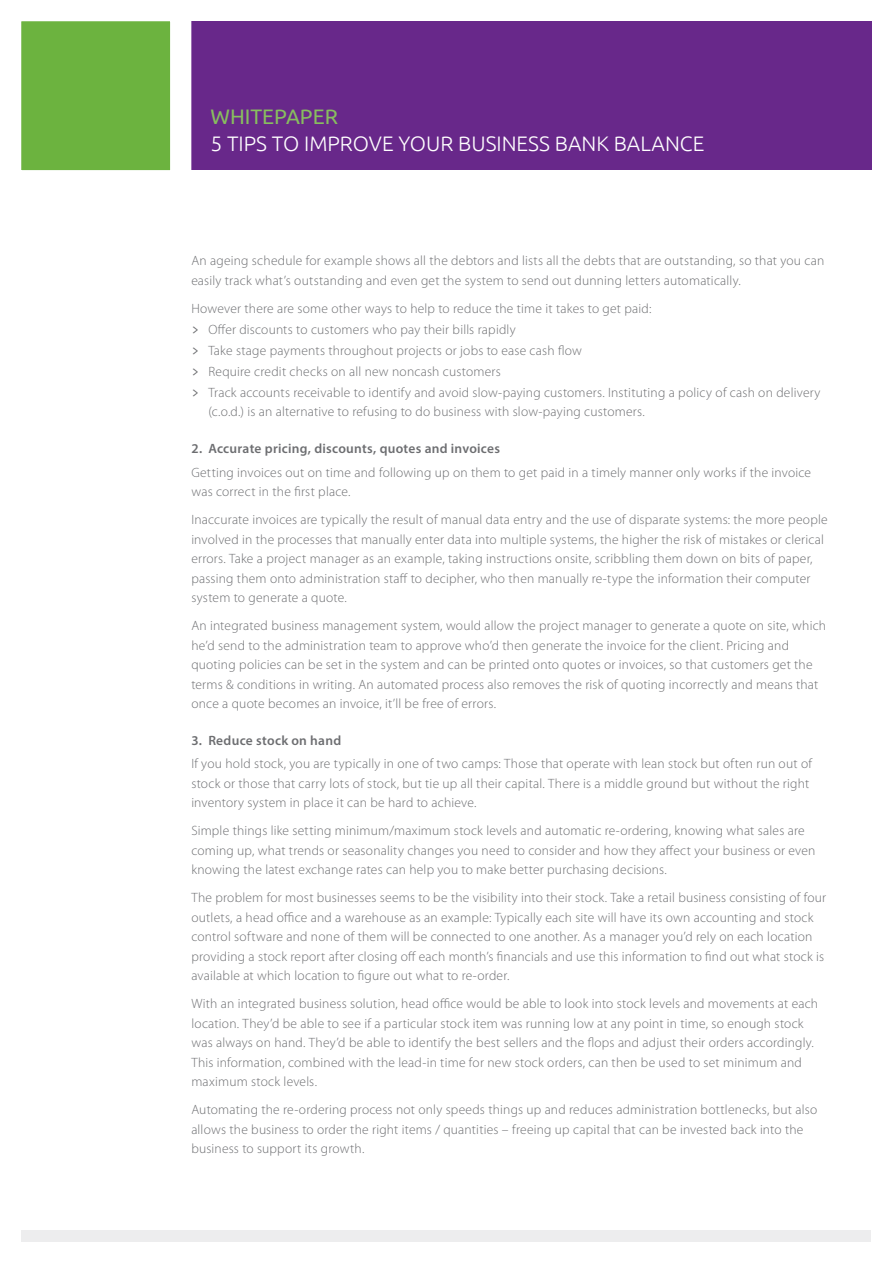
<style>
.page{position:relative;width:893px;height:1263px;background:#fff}
.page>*{position:absolute;margin:0;border:0;box-sizing:border-box;transform-origin:0 0}
.t1{font:300 21px "Ubuntu";color:#fff}
.t2{font:21px "Ubuntu";color:#88be5f}
.t3{font:300 13.5px/19.5px "Myriad Pro";letter-spacing:.015em;color:#6d6e71}
.t4{font:600 13.5px "Myriad Pro";letter-spacing:.02em;color:#6d6e71}
.s1{font-family:"Router";font-weight:400;font-size:15px}
</style>
<div class="page">
<div style="left:21px;top:21px;width:851px;height:149px;background:#68288a"></div>
<div style="left:0;top:0;width:191px;height:191px;background:#6cb33f;border:21px solid #fff"></div>
<div style="left:21px;top:1230px;width:849px;height:11px;background:#ededee"></div>
<h1 class="t2" style="left:210px;top:104px;width:129px">WHITEPAPER</h1>
<h1 class="t1" style="left:210px;top:131px;width:495px">5 TIPS TO IMPROVE YOUR BUSINESS BANK BALANCE</h1>
<p class="t3" style="left:191px;top:251px;width:634px">An ageing schedule for example shows all the debtors and lists all the debts that are outstanding, so that you can easily track what’s outstanding and even get the system to send out dunning letters automatically.</p>
<p class="t3" style="left:191px;top:298px;width:631px;line-height:21px">However there are some other ways to help to reduce the time it takes to get paid:<br><span class="s1">&gt;</span> Offer discounts to customers who pay their bills rapidly<br><span class="s1">&gt;</span> Take stage payments throughout projects or jobs to ease cash flow<br><span class="s1">&gt;</span> Require credit checks on all new noncash customers<br><span class="s1">&gt;</span> Track accounts receivable to identify and avoid slow-paying customers. Instituting a policy of cash on delivery</p>
<p class="t3" style="left:208px;top:402px;width:438px">(c.o.d.) is an alternative to refusing to do business with slow-paying customers.</p>
<p class="t4" style="left:191px;top:440px;width:310px">2. Accurate pricing, discounts, quotes and invoices</p>
<p class="t3" style="left:191px;top:462px;width:621px">Getting invoices out on time and following up on them to get paid in a timely manner only works if the invoice was correct in the first place.</p>
<p class="t3" style="left:191px;top:510px;width:638px">Inaccurate invoices are typically the result of manual data entry and the use of disparate systems: the more people involved in the processes that manually enter data into multiple systems, the higher the risk of mistakes or clerical errors. Take a project manager as an example, taking instructions onsite, scribbling them down on bits of paper, passing them onto administration staff to decipher, who then manually re-type the information their computer system to generate a quote.</p>
<p class="t3" style="left:191px;top:616px;width:636px">An integrated business management system, would allow the project manager to generate a quote on site, which he’d send to the administration team to approve who’d then generate the invoice for the client. Pricing and quoting policies can be set in the system and can be printed onto quotes or invoices, so that customers get the terms &amp; conditions in writing. An automated process also removes the risk of quoting incorrectly and means that once a quote becomes an invoice, it’ll be free of errors.</p>
<p class="t4" style="left:191px;top:731px;width:151px">3. Reduce stock on hand</p>
<p class="t3" style="left:191px;top:754px;width:622px">If you hold stock, you are typically in one of two camps: Those that operate with lean stock but often run out of stock or those that carry lots of stock, but tie up all their capital. There is a middle ground but without the right inventory system in place it can be hard to achieve.</p>
<p class="t3" style="left:191px;top:821px;width:626px">Simple things like setting minimum/maximum stock levels and automatic re-ordering, knowing what sales are coming up, what trends or seasonality changes you need to consider and how they affect your business or even knowing the latest exchange rates can help you to make better purchasing decisions.</p>
<p class="t3" style="left:191px;top:888px;width:636px">The problem for most businesses seems to be the visibility into their stock. Take a retail business consisting of four outlets, a head office and a warehouse as an example: Typically each site will have its own accounting and stock control software and none of them will be connected to one another. As a manager you’d rely on each location providing a stock report after closing off each month’s financials and use this information to find out what stock is available at which location to figure out what to re-order.</p>
<p class="t3" style="left:191px;top:994px;width:628px">With an integrated business solution, head office would be able to look into stock levels and movements at each location. They’d be able to see if a particular stock item was running low at any point in time, so enough stock was always on hand. They’d be able to identify the best sellers and the flops and adjust their orders accordingly.<br>This information, combined with the lead-in time for new stock orders, can then be used to set minimum and maximum stock levels.</p>
<p class="t3" style="left:191px;top:1100px;width:627px">Automating the re-ordering process not only speeds things up and reduces administration bottlenecks, but also allows the business to order the right items / quantities – freeing up capital that can be invested back into the business to support its growth.</p>
</div>
